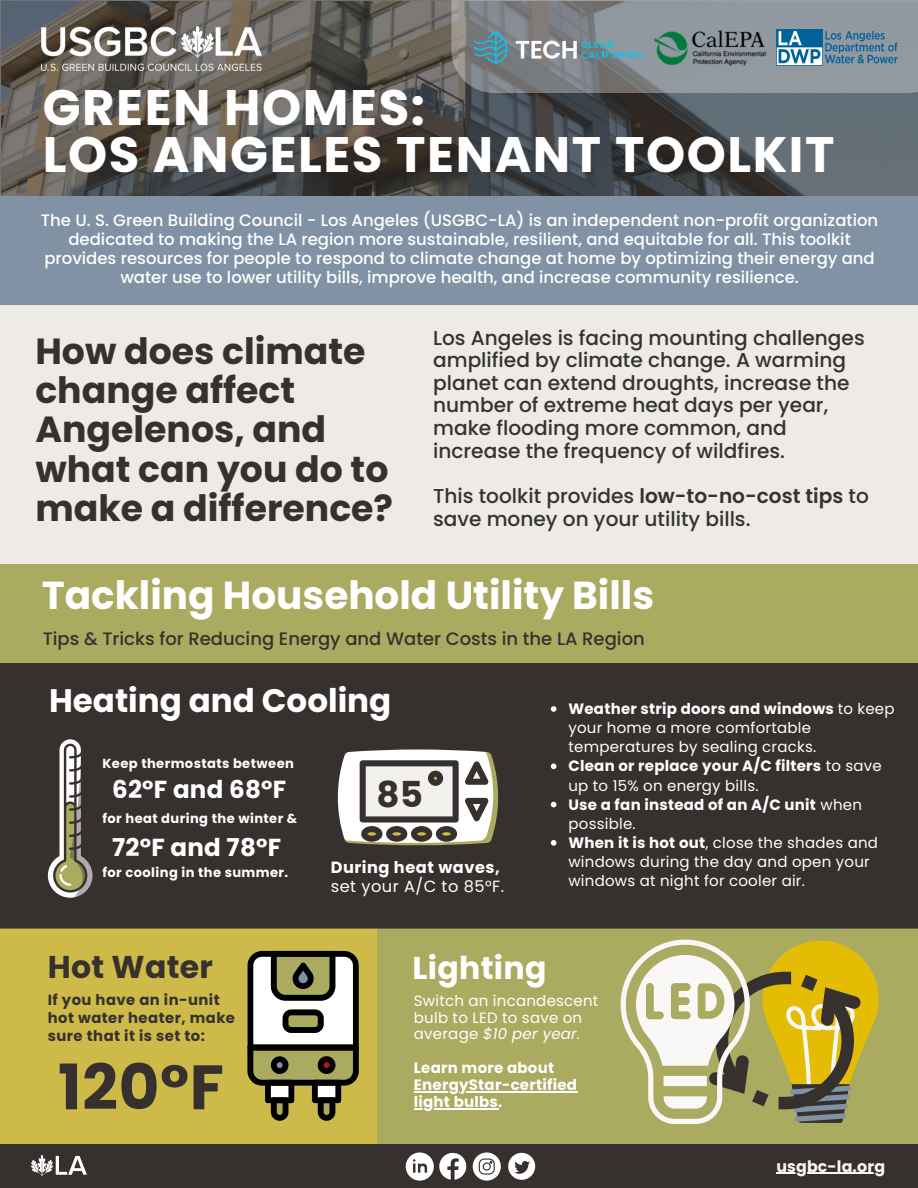
<style>
.page{position:relative;width:918px;height:1188px;background:#eeeae5}
.page>*{position:absolute;margin:0;border:0;box-sizing:border-box;transform-origin:0 0}
.t1{font:700 62.7px "Poppins";color:#36312f}
.t2{font:700 49.8px "Poppins";letter-spacing:.03em;color:#fff}
.t3{font:700 39px "Poppins";color:#fff}
.t4{font:700 36.3px/39.3px "Poppins";color:#36312f}
.t5{font:700 35.7px "Poppins";color:#36312f}
.t6{font:700 32.55px "Poppins";color:#fff}
.t7{font:700 31.5px "Poppins";letter-spacing:.01em;color:#36312f}
.t8{font:700 31.5px "Poppins";letter-spacing:.01em;color:#fff}
.t9{font:700 24.6px "Poppins";letter-spacing:.01em;color:#fff}
.t10{font:500 20.1px/22.6px "Poppins";color:#333}
.t11{font:500 18px "Poppins";color:#36312f}
.t12{font:500 16.5px/19.2px "Poppins";color:#fff;text-align:center}
.t13{font:16.2px/18.8px "Poppins";letter-spacing:.03em;color:#fff}
.t14{font:700 15.75px "Poppins";letter-spacing:.01em;color:#faf8f3}
.t15{font:15px/19.2px "Poppins";letter-spacing:.015em;color:#fff}
.t16{font:700 15px/16.8px "Poppins";letter-spacing:.015em;color:#fff}
.t17{font:700 14.85px/17.9px "Poppins";letter-spacing:.03em;color:#36312f}
.t18{font:700 13.05px "Poppins";letter-spacing:.03em;color:#fff}
.s1{font-weight:600}
.s2{font-weight:700}
.s3{font-weight:400}
.s4{font-style:italic}
</style>
<div class="page">
<div style="left:0;top:564px;width:918px;height:107px;background:#aaab60"></div>
<svg style="left:0;top:0;width:918px;height:196px;background:#535352"></svg>
<div style="left:0;top:196px;width:918px;height:109px;background:#8092a3"></div>
<img style="left:42px;top:27px;width:219px;height:44px">
<div style="left:0;top:929px;width:377px;height:215px;background:#cdba48"></div>
<div style="left:377px;top:929px;width:541px;height:215px;background:#aaab60"></div>
<div style="left:0;top:1144px;width:918px;height:44px;background:#36312f"></div>
<svg style="left:406px;top:1152px;width:60px;height:29px"></svg>
<svg style="left:473px;top:1152px;width:28px;height:29px"></svg>
<div style="left:508px;top:1153px;width:27px;height:27px;background:#fff;border-radius:50%"></div>
<svg style="left:514px;top:1161px;width:16px;height:13px"></svg>
<img style="left:31px;top:1156px;width:55px;height:20px">
<svg style="left:247px;top:951px;width:112px;height:170px;background:#8f8c6b"></svg>
<svg style="left:621px;top:940px;width:270px;height:184px;background:#bab26c"></svg>
<div style="left:0;top:663px;width:918px;height:266px;background:#36312f"></div>
<svg style="left:45px;top:737px;width:50px;height:163px;background:#6f6c62"></svg>
<svg style="left:329px;top:743px;width:178px;height:108px"></svg>
<svg style="left:451px;top:0;width:467px;height:93px;background:#878b90"></svg>
<img style="left:777px;top:29px;width:120px;height:36px">
<img style="left:649px;top:10px;width:122px;height:77px">
<svg style="left:473px;top:31px;width:35px;height:33px"></svg>
<svg style="left:516px;top:41px;width:127px;height:18px;background:#8fa6ae"></svg>
<hr style="left:776px;top:1173px;width:109px;height:1px;background:#faf8f3">
<hr style="left:414px;top:1091px;width:163px;height:1px;background:#fff">
<hr style="left:414px;top:1108px;width:84px;height:1px;background:#fff">
<svg style="left:551px;top:706px;width:5px;height:6px"></svg>
<svg style="left:551px;top:764px;width:5px;height:5px"></svg>
<svg style="left:551px;top:802px;width:5px;height:5px"></svg>
<svg style="left:551px;top:840px;width:5px;height:6px"></svg>
<p class="t2" style="left:43px;top:73px;width:384px">GREEN HOMES:</p>
<p class="t2" style="left:43px;top:120px;width:793px">LOS ANGELES TENANT TOOLKIT</p>
<p class="t12" style="left:41px;top:211px;width:839px">The U. S. Green Building Council - Los Angeles (USGBC-LA) is an independent non-profit organization dedicated to making the LA region more sustainable, resilient, and equitable for all. This toolkit provides resources for people to respond to climate change at home by optimizing their energy and water use to lower utility bills, improve health, and increase community resilience.</p>
<p class="t4" style="left:35px;top:331px;width:359px">How does climate change affect<br>Angelenos, and what can you do to make a difference?</p>
<p class="t10" style="left:433px;top:326px;width:433px">Los Angeles is facing mounting challenges amplified by climate change. A warming planet can extend droughts, increase the number of extreme heat days per year, make flooding more common, and increase the frequency of wildfires.</p>
<p class="t10" style="left:433px;top:485px;width:437px">This toolkit provides <span class="s1">low-to-no-cost tips</span> to save money on your utility bills.</p>
<p class="t3" style="left:42px;top:568px;width:614px">Tackling Household Utility Bills</p>
<p class="t11" style="left:43px;top:627px;width:604px">Tips &amp; Tricks for Reducing Energy and Water Costs in the LA Region</p>
<p class="t6" style="left:49px;top:678px;width:344px">Heating and Cooling</p>
<p class="t18" style="left:102px;top:754px;width:193px">Keep thermostats between</p>
<p class="t9" style="left:112px;top:772px;width:176px">62°F and 68°F</p>
<p class="t9" style="left:112px;top:830px;width:171px">72°F and 78°F</p>
<p class="t18" style="left:102px;top:809px;width:196px">for heat during the winter &amp;</p>
<p class="t18" style="left:102px;top:863px;width:187px">for cooling in the summer.</p>
<p class="t5" style="left:376px;top:770px;width:48px">85</p>
<p class="t13" style="left:331px;top:858px;width:175px"><span class="s2">During heat waves, </span>set your A/C to 85°F.</p>
<p class="t7" style="left:48px;top:945px;width:167px">Hot Water</p>
<p class="t8" style="left:413px;top:946px;width:135px">Lighting</p>
<p class="t15" style="left:568px;top:699px;width:328px"><span class="s2">Weather strip doors and windows</span> to keep your home a more comfortable temperatures by sealing cracks.</p>
<p class="t16" style="left:568px;top:757px;width:315px;line-height:19.2px">Clean or replace your A/C filters <span class="s3">to save up to 15% on energy bills.</span></p>
<p class="t16" style="left:568px;top:795px;width:295px;line-height:19.2px">Use a fan instead of an A/C unit <span class="s3">when possible.</span></p>
<p class="t15" style="left:568px;top:833px;width:311px"><span class="s2">When it is hot out</span>, close the shades and windows during the day and open your windows at night for cooler air.</p>
<p class="t17" style="left:48px;top:991px;width:189px">If you have an in-unit hot water heater, make sure that it is set to:</p>
<p class="t1" style="left:58px;top:1043px;width:168px">120°F</p>
<p class="t15" style="left:414px;top:992px;width:186px;line-height:16.8px">Switch an incandescent bulb to LED to save on average <span class="s4">$10 per year.</span></p>
<p class="t16" style="left:414px;top:1060px;width:165px">Learn more about<br>EnergyStar-certified light bulbs.</p>
<p class="t14" style="left:776px;top:1155px;width:110px">usgbc-la.org</p>
</div>
